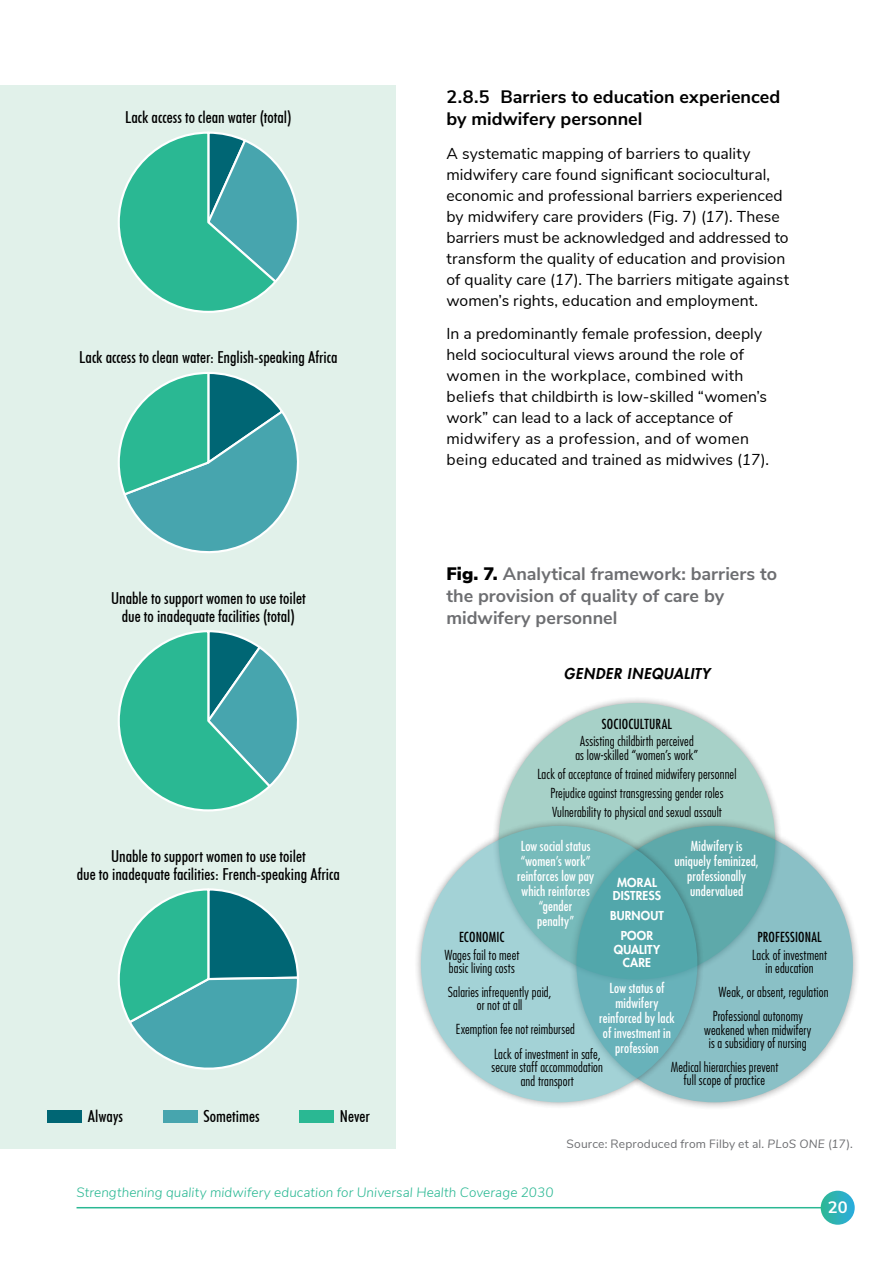
<style>
.page{position:relative;width:893px;height:1263px;background:#fff}
.page>*{position:absolute;margin:0;border:0;box-sizing:border-box;transform-origin:0 0}
.t1{font:700 18px/21.6px "Nunito Sans";color:#6d6e71}
.t2{font:700 18px/21.6px "Nunito Sans";color:#000}
.t3{font:500 condensed 16.5px/18px "Futura BT";color:#000;text-align:center}
.t4{font:700 16.5px "Nunito Sans";color:#fff}
.t5{font:15.75px/21px "Nunito Sans";letter-spacing:.005em;color:#000}
.t6{font:italic 800 14.55px "Futura Std";letter-spacing:.05em;color:#000}
.t7{font:300 condensed 13.5px/13.5px "Futura Std";letter-spacing:.01em;color:#000;text-align:center}
.t8{font:condensed 13.5px/15px "Futura Std";letter-spacing:.01em;color:#fff;text-align:center}
.t9{font:italic 300 13.5px "Nunito Sans";letter-spacing:.005em;color:#2ab893}
.t10{font:condensed 13.5px "Futura Std";letter-spacing:.015em;color:#000}
.t11{font:12px "Nunito Sans";letter-spacing:.015em;color:#6d6e71}
.t12{font:800 12px/13.5px "Futura Std";letter-spacing:.01em;color:#fff;text-align:center}
.s1{font-style:italic}
.s2{font-weight:900;color:#000}
</style>
<div class="page">
<hr style="left:77px;top:1207px;width:748px;height:1px;background:#2ab893">
<svg style="left:821px;top:1191px;width:34px;height:34px"></svg>
<div style="left:0;top:85px;width:395px;height:1063px;background:#e1f1ea"></div>
<svg style="left:118px;top:372px;width:181px;height:181px"></svg>
<svg style="left:118px;top:131px;width:181px;height:182px"></svg>
<svg style="left:118px;top:630px;width:181px;height:182px"></svg>
<svg style="left:118px;top:888px;width:181px;height:182px"></svg>
<div style="left:48px;top:1110px;width:34px;height:13px;background:#006674"></div>
<div style="left:163px;top:1110px;width:34px;height:13px;background:#47a5ae"></div>
<div style="left:300px;top:1110px;width:34px;height:13px;background:#2ab893"></div>
<div style="left:491px;top:695px;width:292px;height:292px;background:#000;opacity:.75"></div>
<div style="left:499px;top:703px;width:276px;height:276px;background:#a7d1c8;border-radius:50%"></div>
<div style="left:568px;top:817px;width:293px;height:293px;background:#000;opacity:.75"></div>
<svg style="left:576px;top:826px;width:277px;height:276px;fill:#8ac0c6"></svg>
<div style="left:413px;top:818px;width:292px;height:292px;background:#000;opacity:.75"></div>
<svg style="left:421px;top:826px;width:276px;height:276px"></svg>
<p class="t3" style="left:125px;top:108px;width:168px">Lack access to clean water (total)</p>
<p class="t3" style="left:79px;top:348px;width:260px">Lack access to clean water: English-speaking Africa</p>
<p class="t3" style="left:111px;top:589px;width:196px">Unable to support women to use toilet due to inadequate facilities (total)</p>
<p class="t3" style="left:77px;top:847px;width:265px">Unable to support women to use toilet<br>due to inadequate facilities: French-speaking Africa</p>
<p class="t3" style="left:88px;top:1107px;width:37px">Always</p>
<p class="t3" style="left:203px;top:1107px;width:58px">Sometimes</p>
<p class="t3" style="left:340px;top:1107px;width:31px">Never</p>
<p class="t2" style="left:446px;top:85px;width:335px">2.8.5 Barriers to education experienced by midwifery personnel</p>
<p class="t5" style="left:446px;top:142px;width:344px">A systematic mapping of barriers to quality midwifery care found significant sociocultural, economic and professional barriers experienced by midwifery care providers (Fig. 7) (<span class="s1">17</span>). These barriers must be acknowledged and addressed to transform the quality of education and provision of quality care (<span class="s1">17</span>). The barriers mitigate against women’s rights, education and employment.</p>
<p class="t5" style="left:446px;top:322px;width:324px">In a predominantly female profession, deeply held sociocultural views around the role of women in the workplace, combined with beliefs that childbirth is low-skilled “women’s work” can lead to a lack of acceptance of midwifery as a profession, and of women being educated and trained as midwives (<span class="s1">17</span>).</p>
<p class="t1" style="left:446px;top:562px;width:332px"><span class="s2">Fig. 7.</span> Analytical framework: barriers to the provision of quality of care by midwifery personnel</p>
<p class="t6" style="left:564px;top:664px;width:147px">GENDER INEQUALITY</p>
<p class="t10" style="left:602px;top:715px;width:72px">SOCIOCULTURAL</p>
<p class="t7" style="left:575px;top:735px;width:124px">Assisting childbirth perceived as low-skilled “women’s work”</p>
<p class="t7" style="left:537px;top:764px;width:201px;line-height:19px">Lack of acceptance of trained midwifery personnel<br>Prejudice against transgressing gender roles<br>Vulnerability to physical and sexual assault</p>
<p class="t8" style="left:517px;top:838px;width:79px">Low social status “women’s work” reinforces low pay which reinforces “gender<br>penalty”</p>
<p class="t10" style="left:459px;top:929px;width:47px">ECONOMIC</p>
<p class="t7" style="left:444px;top:948px;width:76px">Wages fail to meet basic living costs</p>
<p class="t12" style="left:613px;top:876px;width:50px">MORAL<br>DISTRESS</p>
<p class="t12" style="left:610px;top:906px;width:55px;line-height:19.8px">BURNOUT<br>POOR</p>
<p class="t12" style="left:614px;top:942px;width:48px">QUALITY<br>CARE</p>
<p class="t8" style="left:675px;top:838px;width:86px">Midwifery is uniquely feminized, professionally undervalued</p>
<p class="t10" style="left:757px;top:929px;width:66px">PROFESSIONAL</p>
<p class="t7" style="left:752px;top:948px;width:76px">Lack of investment in education</p>
<p class="t8" style="left:599px;top:980px;width:77px">Low status of midwifery reinforced by lack of investment in profession</p>
<p class="t7" style="left:448px;top:985px;width:105px">Salaries infrequently paid, or not at all</p>
<p class="t7" style="left:494px;top:1017px;width:108px;line-height:24.5px;text-align:left;text-indent:-38px">Exemption fee not reimbursed<br>Lack of investment in safe,</p>
<p class="t7" style="left:491px;top:1060px;width:113px">secure staff accommodation and transport</p>
<p class="t7" style="left:713px;top:980px;width:117px;line-height:24.5px;text-align:left;text-indent:6px">Weak, or absent, regulation<br>Professional autonomy</p>
<p class="t7" style="left:704px;top:1023px;width:109px">weakened when midwifery is a subsidiary of nursing</p>
<p class="t7" style="left:671px;top:1060px;width:109px">Medical hierarchies prevent full scope of practice</p>
<p class="t11" style="left:567px;top:1135px;width:288px">Source: Reproduced from Filby et al. <span class="s1">PLoS ONE</span> (<span class="s1">17</span>).</p>
<p class="t9" style="left:77px;top:1182px;width:478px">Strengthening quality midwifery education for Universal Health Coverage 2030</p>
<p class="t4" style="left:828px;top:1195px;width:21px">20</p>
</div>
